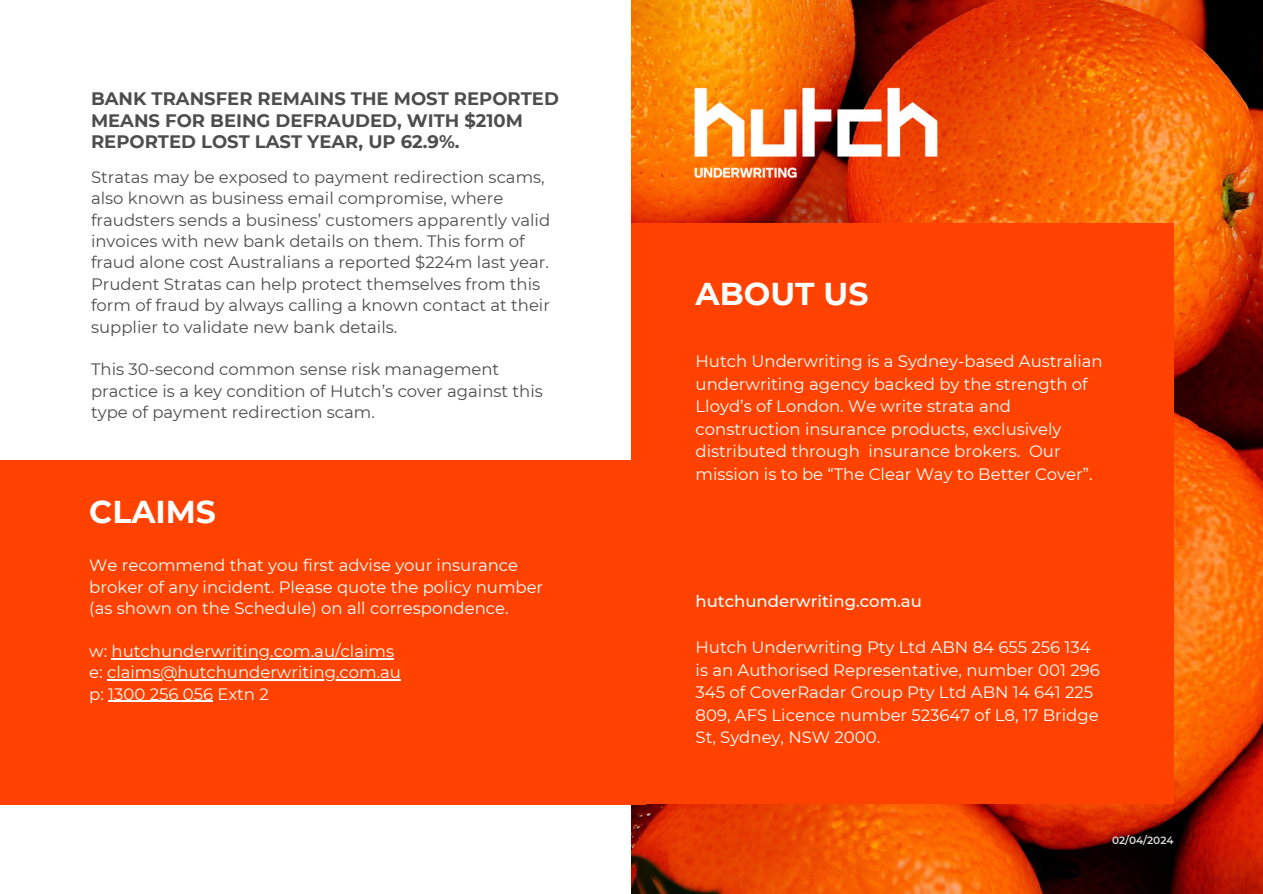
<style>
.page{position:relative;width:1263px;height:894px;background:#fff}
.page>*{position:absolute;margin:0;border:0;box-sizing:border-box;transform-origin:0 0}
.t1{font:700 31.5px "Montserrat";color:#fff}
.t2{font:700 18px/21.3px "Montserrat";color:#4d4d4d}
.t3{font:16.5px/22.5px "Montserrat";color:#fff}
.t4{font:16.5px/21.3px "Montserrat";color:#4d4d4d}
.t5{font:500 16.5px "Montserrat";color:#fff}
.t6{font:600 10.5px "Montserrat";color:#ddd}
</style>
<div class="page">
<img style="left:631px;top:0;width:632px;height:893px">
<div style="left:631px;top:223px;width:543px;height:580px;background:#ff4200"></div>
<img style="left:631px;top:2px;width:369px;height:221px">
<div style="left:0;top:460px;width:646px;height:344px;background:#ff4200"></div>
<hr style="left:112px;top:658px;width:282px;height:1px;background:#fff">
<hr style="left:107px;top:679px;width:294px;height:1px;background:#fff">
<hr style="left:108px;top:700px;width:105px;height:1px;background:#fff">
<p class="t2" style="left:91px;top:88px;width:469px">BANK TRANSFER REMAINS THE MOST REPORTED<br>MEANS FOR BEING DEFRAUDED, WITH $210M<br>REPORTED LOST LAST YEAR, UP 62.9%.</p>
<p class="t4" style="left:91px;top:166px;width:461px">Stratas may be exposed to payment redirection scams, also known as business email compromise, where fraudsters sends a business’ customers apparently valid invoices with new bank details on them. This form of fraud alone cost Australians a reported $224m last year.<br>Prudent Stratas can help protect themselves from this form of fraud by always calling a known contact at their supplier to validate new bank details.</p>
<p class="t4" style="left:91px;top:359px;width:453px">This 30-second common sense risk management practice is a key condition of Hutch’s cover against this type of payment redirection scam.</p>
<h1 class="t1" style="left:696px;top:274px;width:174px">ABOUT US</h1>
<p class="t3" style="left:696px;top:350px;width:409px">Hutch Underwriting is a Sydney-based Australian underwriting agency backed by the strength of Lloyd’s of London. We write strata and construction insurance products, exclusively distributed through insurance brokers. Our mission is to be “The Clear Way to Better Cover”.</p>
<h1 class="t1" style="left:89px;top:492px;width:128px">CLAIMS</h1>
<p class="t3" style="left:89px;top:554px;width:455px;line-height:21.3px">We recommend that you first advise your insurance broker of any incident. Please quote the policy number (as shown on the Schedule) on all correspondence.</p>
<p class="t3" style="left:89px;top:640px;width:313px;line-height:21.3px">w: hutchunderwriting.com.au/claims e: claims@hutchunderwriting.com.au p: 1300 256 056 Extn 2</p>
<p class="t3" style="left:696px;top:636px;width:406px">Hutch Underwriting Pty Ltd ABN 84 655 256 134 is an Authorised Representative, number 001 296<br>345 of CoverRadar Group Pty Ltd ABN 14 641 225<br>809, AFS Licence number 523647 of L8, 17 Bridge St, Sydney, NSW 2000.</p>
<p class="t5" style="left:696px;top:591px;width:228px">hutchunderwriting.com.au</p>
<p class="t6" style="left:1112px;top:833px;width:63px">02/04/2024</p>
</div>
